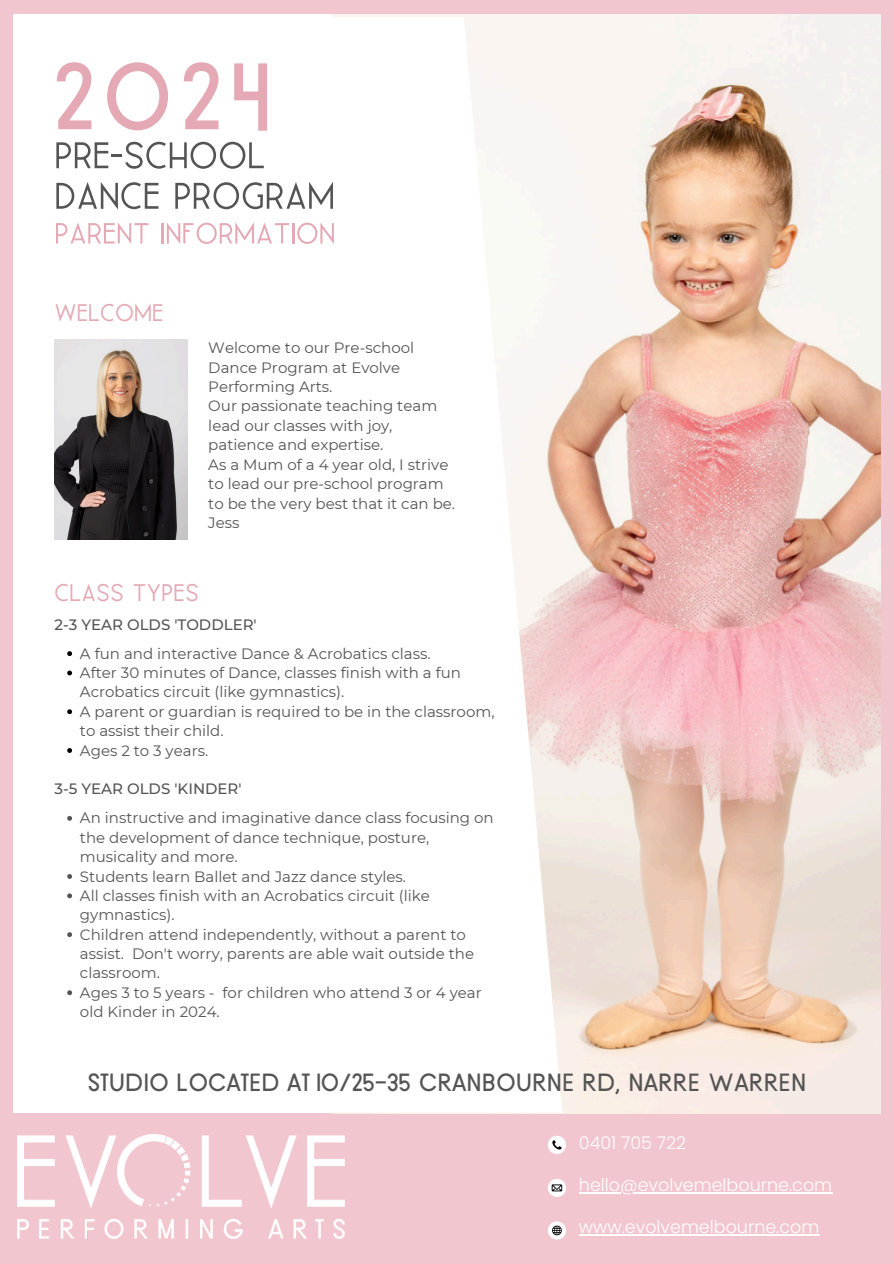
<style>
.page{position:relative;width:894px;height:1264px;background:#fff}
.page>*{position:absolute;margin:0;border:0;box-sizing:border-box;transform-origin:0 0}
.t1{font:68.1px "Moonshine";color:#e4a9b4}
.t2{font:64.65px "Leaner";color:#545454}
.t3{font:51px "Leaner";color:#e4a9b4}
.t4{font:42px "Leaner";color:#e4a9b4}
.t5{font:18px "Moonshine";color:#545454}
.t6{font:300 17.55px "Poppins";color:#fff}
.t7{font:15px/19.4px "Montserrat";color:#545454}
.t8{font:500 15px "Montserrat";color:#545454}
</style>
<div class="page">
<div style="left:0;top:0;width:893px;height:1263px;background:#f2c6ce"></div>
<div style="left:14px;top:14px;width:865px;height:1098px;background:#fff"></div>
<svg style="left:548px;top:1136px;width:17px;height:17px"></svg>
<svg style="left:548px;top:1179px;width:17px;height:17px"></svg>
<svg style="left:548px;top:1221px;width:17px;height:18px"></svg>
<img style="left:18px;top:1134px;width:326px;height:104px">
<img style="left:332px;top:14px;width:548px;height:1098px">
<svg style="left:160px;top:17px;width:402px;height:1095px"></svg>
<svg style="left:303px;top:283px;width:205px;height:256px"></svg>
<img style="left:54px;top:339px;width:133px;height:200px">
<svg style="left:67px;top:651px;width:5px;height:5px"></svg>
<svg style="left:67px;top:670px;width:5px;height:5px"></svg>
<svg style="left:67px;top:709px;width:5px;height:5px"></svg>
<svg style="left:67px;top:748px;width:5px;height:5px"></svg>
<svg style="left:67px;top:816px;width:5px;height:4px"></svg>
<svg style="left:67px;top:874px;width:5px;height:4px"></svg>
<svg style="left:67px;top:893px;width:5px;height:5px"></svg>
<svg style="left:67px;top:932px;width:5px;height:5px"></svg>
<svg style="left:67px;top:990px;width:5px;height:5px"></svg>
<hr style="left:578px;top:1192px;width:253px;height:1px;background:#fff">
<hr style="left:578px;top:1233px;width:241px;height:1px;background:#fff">
<h4 class="t1" style="left:56px;top:54px;width:219px">2024</h4>
<h2 class="t2" style="left:54px;top:108px;width:213px">Pre-school</h2>
<h2 class="t2" style="left:54px;top:149px;width:282px">dance program</h2>
<h3 class="t3" style="left:54px;top:196px;width:282px">parent information</h3>
<p class="t4" style="left:54px;top:281px;width:110px">welcome</p>
<p class="t7" style="left:208px;top:338px;width:207px">Welcome to our Pre-school<br>Dance Program at Evolve<br>Performing Arts.</p>
<p class="t7" style="left:208px;top:396px;width:230px">Our passionate teaching team lead our classes with joy, patience and expertise.</p>
<p class="t7" style="left:208px;top:454px;width:248px">As a Mum of a 4 year old, I strive to lead our pre-school program to be the very best that it can be.</p>
<h5 class="t7" style="left:208px;top:513px;width:33px">Jess</h5>
<p class="t4" style="left:54px;top:562px;width:146px">Class types</p>
<p class="t8" style="left:54px;top:615px;width:204px">2-3 YEAR OLDS 'TODDLER'</p>
<p class="t7" style="left:80px;top:643px;width:416px">A fun and interactive Dance &amp; Acrobatics class.<br>After 30 minutes of Dance, classes finish with a fun Acrobatics circuit (like gymnastics).<br>A parent or guardian is required to be in the classroom, to assist their child.<br>Ages 2 to 3 years.</p>
<p class="t8" style="left:54px;top:779px;width:189px">3-5 YEAR OLDS 'KINDER'</p>
<p class="t7" style="left:80px;top:808px;width:415px">An instructive and imaginative dance class focusing on the development of dance technique, posture, musicality and more.<br>Students learn Ballet and Jazz dance styles.<br>All classes finish with an Acrobatics circuit (like gymnastics).<br>Children attend independently, without a parent to assist. Don't worry, parents are able wait outside the classroom.<br>Ages 3 to 5 years - for children who attend 3 or 4 year old Kinder in 2024.</p>
<h1 class="t5" style="left:87px;top:1070px;width:720px">STUDIO LOCATED AT 10/25-35 CRANBOURNE RD, NARRE WARREN</h1>
<p class="t6" style="left:578px;top:1130px;width:109px">0401 705 722</p>
<h4 class="t6" style="left:578px;top:1172px;width:255px">hello@evolvemelbourne.com</h4>
<h5 class="t6" style="left:578px;top:1214px;width:242px">www.evolvemelbourne.com</h5>
</div>
